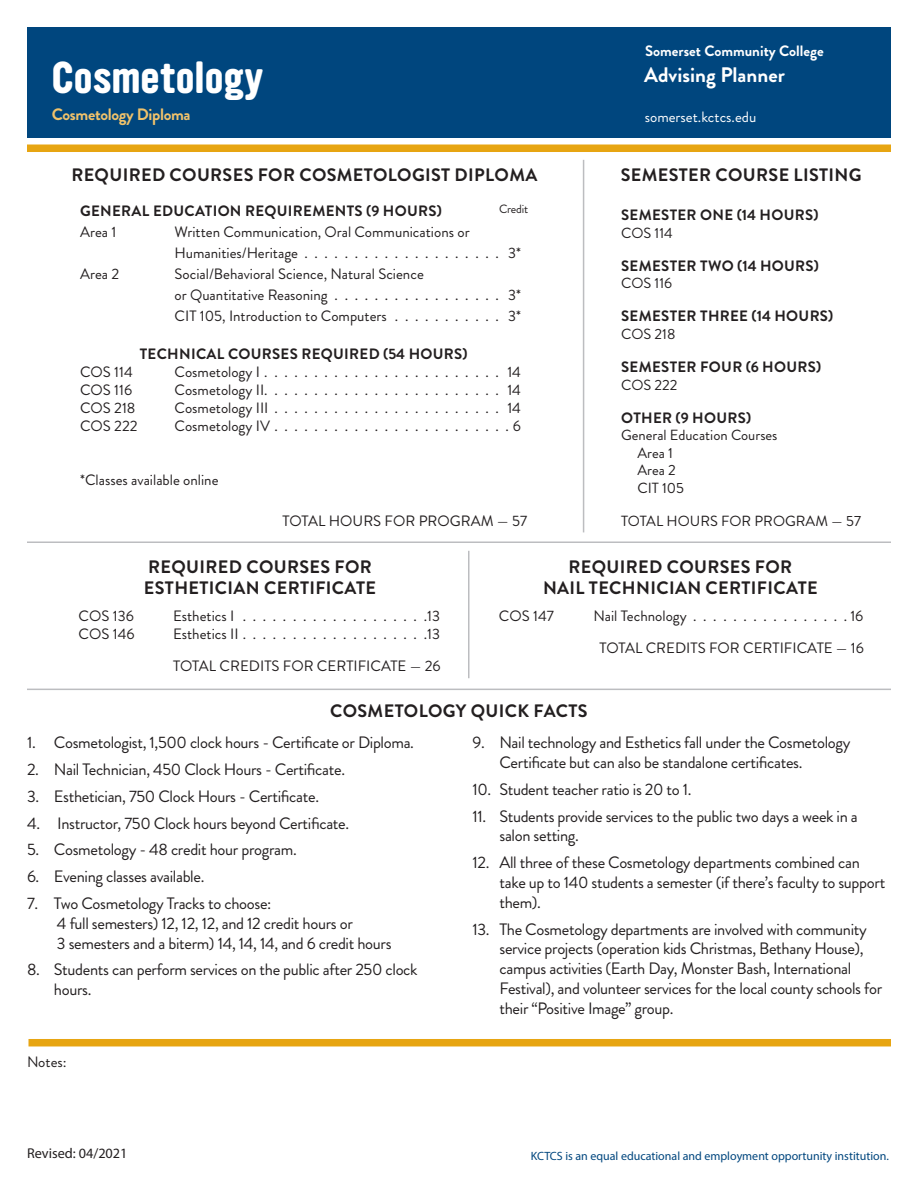
<style>
.page{position:relative;width:918px;height:1188px;background:#fff}
.page>*{position:absolute;margin:0;border:0;box-sizing:border-box;transform-origin:0 0}
.t1{font:700 39px "YWFT Ultramagnetic";color:#fff}
.t2{font:700 21px "Brandon Grotesque";color:#fff}
.t3{font:700 18px/21px "Brandon Grotesque";letter-spacing:.02em;color:#231f20}
.t4{font:16.5px/19.8px "Brandon Grotesque";letter-spacing:-.02em;color:#231f20}
.t5{font:700 16.5px "Brandon Grotesque";letter-spacing:-.02em;color:#f0c26b}
.t6{font:15px/21px "Brandon Grotesque";color:#231f20}
.t7{font:700 15px "Brandon Grotesque";letter-spacing:.02em;color:#231f20}
.t8{font:700 15px "Brandon Grotesque";color:#fff}
.t9{font:15px "Brandon Grotesque";color:#fff}
.t10{font:14.7px/17.7px "Brandon Grotesque";color:#231f20}
.t11{font:14.25px "Myriad Pro";color:#231f20}
.t12{font:12px "Myriad Pro";color:#00467e}
.t13{font:12px "Brandon Grotesque";letter-spacing:-.02em;color:#231f20}
.s1{font-size:14.7px}
</style>
<div class="page">
<div style="left:27px;top:145px;width:864px;height:7px;background:#e7a512"></div>
<hr style="left:27px;top:542px;width:864px;height:1px;background:#bcbdc0">
<hr style="left:27px;top:689px;width:864px;height:1px;background:#bcbdc0">
<hr style="left:468px;top:551px;width:2px;height:127px;background:#bcbdc0">
<hr style="left:583px;top:160px;width:1px;height:372px;background:#bcbdc0">
<div style="left:28px;top:1039px;width:863px;height:7px;background:#e7a512"></div>
<div style="left:27px;top:27px;width:864px;height:110px;background:#00467e"></div>
<p class="t8" style="left:645px;top:40px;width:180px">Somerset Community College</p>
<p class="t1" style="left:52px;top:49px;width:213px">Cosmetology</p>
<p class="t2" style="left:644px;top:60px;width:142px">Advising Planner</p>
<p class="t5" style="left:52px;top:103px;width:140px">Cosmetology Diploma</p>
<h4 class="t3" style="left:71px;top:164px;width:468px">REQUIRED COURSES FOR COSMETOLOGIST DIPLOMA</h4>
<h4 class="t7" style="left:80px;top:201px;width:363px">GENERAL EDUCATION REQUIREMENTS (9 HOURS)</h4>
<h4 class="t13" style="left:499px;top:200px;width:31px">Credit</h4>
<p class="t6" style="left:80px;top:222px;width:38px">Area 1</p>
<p class="t6" style="left:80px;top:264px;width:41px">Area 2</p>
<p class="t6" style="left:175px;top:222px;width:348px">Written Communication, Oral Communications or Humanities/Heritage . . . . . . . . . . . . . . . . . . . . 3* Social/Behavioral Science, Natural Science<br>or Quantitative Reasoning . . . . . . . . . . . . . . . . . 3* CIT 105, Introduction to Computers . . . . . . . . . . . 3*</p>
<p class="t7" style="left:140px;top:344px;width:329px">TECHNICAL COURSES REQUIRED (54 HOURS)</p>
<p class="t6" style="left:80px;top:362px;width:54px">COS 114</p>
<p class="t6" style="left:175px;top:362px;width:348px">Cosmetology I . . . . . . . . . . . . . . . . . . . . . . . . 14</p>
<p class="t6" style="left:80px;top:380px;width:54px">COS 116</p>
<p class="t6" style="left:175px;top:380px;width:348px">Cosmetology II........................ 14</p>
<p class="t6" style="left:80px;top:398px;width:57px">COS 218</p>
<p class="t6" style="left:175px;top:398px;width:348px">Cosmetology III . . . . . . . . . . . . . . . . . . . . . . . 14</p>
<p class="t6" style="left:80px;top:416px;width:59px">COS 222</p>
<p class="t6" style="left:175px;top:416px;width:348px">Cosmetology IV . . . . . . . . . . . . . . . . . . . . . . . . 6</p>
<p class="t6" style="left:80px;top:470px;width:140px">*Classes available online</p>
<p class="t6" style="left:282px;top:510px;width:246px">TOTAL HOURS FOR PROGRAM — 57</p>
<p class="t9" style="left:645px;top:106px;width:113px">somerset.kctcs.edu</p>
<h4 class="t3" style="left:621px;top:164px;width:242px">SEMESTER COURSE LISTING</h4>
<p class="t7" style="left:621px;top:204px;width:199px">SEMESTER ONE (14 HOURS)</p>
<p class="t10" style="left:621px;top:224px;width:53px">COS 114</p>
<h5 class="t7" style="left:621px;top:255px;width:199px">SEMESTER TWO (14 HOURS)</h5>
<p class="t10" style="left:621px;top:275px;width:53px">COS 116</p>
<h5 class="t7" style="left:621px;top:306px;width:214px">SEMESTER THREE (14 HOURS)</h5>
<p class="t10" style="left:621px;top:325px;width:56px">COS 218</p>
<h5 class="t7" style="left:621px;top:356px;width:202px">SEMESTER FOUR (6 HOURS)</h5>
<p class="t10" style="left:621px;top:376px;width:58px">COS 222</p>
<h5 class="t7" style="left:621px;top:407px;width:132px">OTHER (9 HOURS)</h5>
<p class="t10" style="left:637px;top:427px;width:142px;text-indent:-16px">General Education Courses<br>Area 1<br>Area 2<br>CIT 105</p>
<p class="t10" style="left:621px;top:512px;width:241px">TOTAL HOURS FOR PROGRAM — 57</p>
<h4 class="t3" style="left:144px;top:557px;width:234px">REQUIRED COURSES FOR<br>ESTHETICIAN CERTIFICATE</h4>
<p class="t6" style="left:79px;top:606px;width:57px">COS 136</p>
<p class="t6" style="left:173px;top:606px;width:269px">Esthetics I . . . . . . . . . . . . . . . . . . .13</p>
<p class="t6" style="left:79px;top:624px;width:58px">COS 146</p>
<p class="t6" style="left:173px;top:624px;width:269px">Esthetics II . . . . . . . . . . . . . . . . . . .13</p>
<p class="t6" style="left:173px;top:656px;width:269px">TOTAL CREDITS FOR CERTIFICATE <span class="s1">—</span> 26</p>
<h4 class="t3" style="left:543px;top:557px;width:276px;text-align:center">REQUIRED COURSES FOR<br>NAIL TECHNICIAN CERTIFICATE</h4>
<p class="t6" style="left:499px;top:606px;width:56px">COS 147</p>
<p class="t6" style="left:593px;top:601px;width:272px;line-height:31.5px;text-align:center">Nail Technology ................ 16<br>TOTAL CREDITS FOR CERTIFICATE <span class="s1">—</span> 16</p>
<h4 class="t3" style="left:330px;top:701px;width:259px">COSMETOLOGY QUICK FACTS</h4>
<p class="t4" style="left:27px;top:733px;width:389px">1. Cosmetologist, 1,500 clock hours - Certifcate or Diploma.</p>
<p class="t4" style="left:27px;top:760px;width:320px">2. Nail Technician, 450 Clock Hours - Certifcate.</p>
<p class="t4" style="left:27px;top:786px;width:294px">3. Esthetician, 750 Clock Hours - Certifcate.</p>
<p class="t4" style="left:27px;top:813px;width:324px">4. Instructor, 750 Clock hours beyond Certifcate.</p>
<p class="t4" style="left:27px;top:840px;width:271px">5. Cosmetology - 48 credit hour program.</p>
<p class="t4" style="left:27px;top:867px;width:179px">6. Evening classes available.</p>
<p class="t4" style="left:57px;top:894px;width:336px;text-indent:-30px">7. Two Cosmetology Tracks to choose:<br>4 full semesters) 12, 12, 12, and 12 credit hours or<br>3 semesters and a biterm) 14, 14, 14, and 6 credit hours</p>
<p class="t4" style="left:54px;top:960px;width:365px;text-indent:-27px">8. Students can perform services on the public after 250 clock hours.</p>
<p class="t4" style="left:499px;top:733px;width:353px;text-indent:-27px">9. Nail technology and Esthetics fall under the Cosmetology<br>Certifcate but can also be standalone certifcates.</p>
<p class="t4" style="left:472px;top:779px;width:221px">10. Student teacher ratio is 20 to 1.</p>
<p class="t4" style="left:499px;top:806px;width:360px;text-indent:-27px">11. Students provide services to the public two days a week in a salon setting.</p>
<p class="t4" style="left:499px;top:853px;width:387px;text-indent:-27px">12. All three of these Cosmetology departments combined can take up to 140 students a semester (if there’s faculty to support them).</p>
<p class="t4" style="left:499px;top:919px;width:384px;text-indent:-27px">13. The Cosmetology departments are involved with community service projects (operation kids Christmas, Bethany House), campus activities (Earth Day, Monster Bash, International Festival), and volunteer services for the local county schools for their “Positive Image” group.</p>
<p class="t6" style="left:27px;top:1051px;width:41px">Notes:</p>
<p class="t11" style="left:27px;top:1145px;width:102px">Revised: 04/2021</p>
<p class="t12" style="left:531px;top:1149px;width:360px">KCTCS is an equal educational and employment opportunity institution.</p>
</div>
